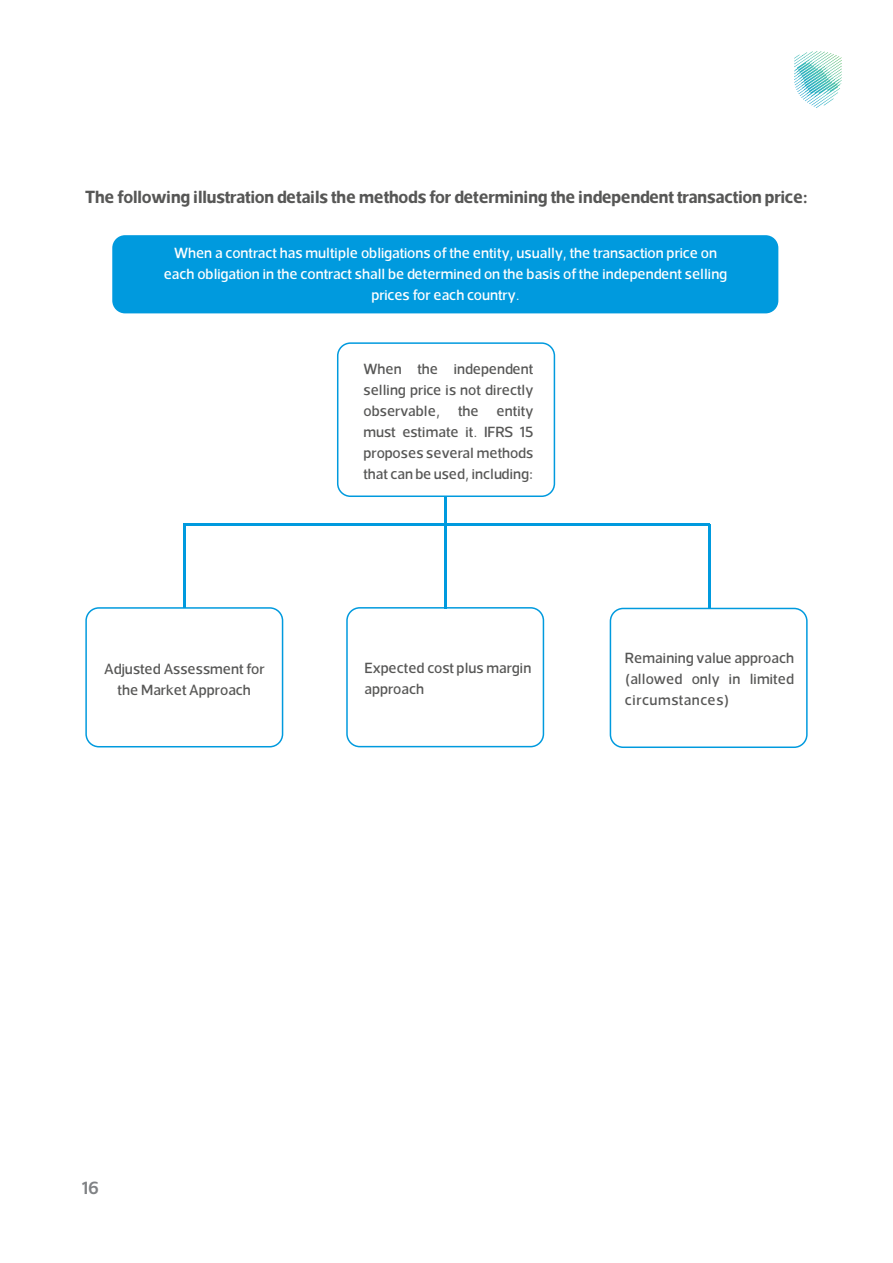
<style>
.page{position:relative;width:893px;height:1263px;background:#fff}
.page>*{position:absolute;margin:0;border:0;box-sizing:border-box;transform-origin:0 0}
.Body_text{font:700 18px "Somar";letter-spacing:-.01em;color:#575756}
.t1{font:600 18px "Somar";color:#808285}
.Body_text-2{font:500 15px/21px "Somar";color:#575756}
.Body_text-3{font:500 15px/21px "Somar";color:#fff;text-align:center}
.Body_text-4{font:500 15px/21px "Somar";letter-spacing:.03em;color:#575756}
</style>
<div class="page">
<svg style="left:794px;top:51px;width:48px;height:57px"></svg>
<div style="left:85px;top:607px;width:198px;height:140px;border:2px solid #009ade;border-radius:13px"></div>
<div style="left:610px;top:608px;width:198px;height:140px;border:2px solid #009ade;border-radius:13px"></div>
<div style="left:346px;top:607px;width:198px;height:140px;border:2px solid #009ade;border-radius:13px"></div>
<hr style="left:708px;top:524px;width:2px;height:84px;background:#009ade">
<hr style="left:444px;top:497px;width:2px;height:111px;background:#009ade">
<hr style="left:183px;top:523px;width:3px;height:85px;background:#009ade">
<hr style="left:183px;top:523px;width:527px;height:3px;background:#009ade">
<div style="left:337px;top:342px;width:218px;height:155px;border:2px solid #009ade;border-radius:13px"></div>
<div style="left:112px;top:235px;width:666px;height:78px;background:#009ade;border-radius:13px"></div>
<p class="Body_text" style="left:85px;top:181px;width:724px">The following illustration details the methods for determining the independent transaction price:</p>
<p class="Body_text-3" style="left:164px;top:242px;width:565px">When a contract has multiple obligations of the entity, usually, the transaction price on each obligation in the contract shall be determined on the basis of the independent selling prices for each country.</p>
<p class="Body_text-2" style="left:454px;top:358px;width:81px">independent</p>
<p class="Body_text-2" style="left:363px;top:358px;width:40px">When</p>
<p class="Body_text-2" style="left:363px;top:379px;width:171px">selling price is not directly</p>
<p class="Body_text-2" style="left:497px;top:400px;width:38px">entity</p>
<p class="Body_text-2" style="left:417px;top:358px;width:22px">the</p>
<p class="Body_text-2" style="left:363px;top:400px;width:171px">observable,<br>must estimate .i t IFRS 15 proposes several methods that can be used, including:</p>
<p class="Body_text-2" style="left:458px;top:400px;width:22px">the</p>
<p class="Body_text-2" style="left:104px;top:658px;width:162px;text-align:center">Adjusted Assessment for the Market Approach</p>
<p class="Body_text-2" style="left:364px;top:657px;width:168px">Expected cost plus margin approach</p>
<p class="Body_text-2" style="left:625px;top:647px;width:171px;text-align:right">Remaining value approach limited</p>
<p class="Body_text-4" style="left:625px;top:668px;width:106px">(allowed circumstances(</p>
<p class="Body_text-2" style="left:692px;top:668px;width:30px">only</p>
<p class="Body_text-2" style="left:729px;top:668px;width:13px">in</p>
<p class="t1" style="left:82px;top:1172px;width:19px">16</p>
</div>
